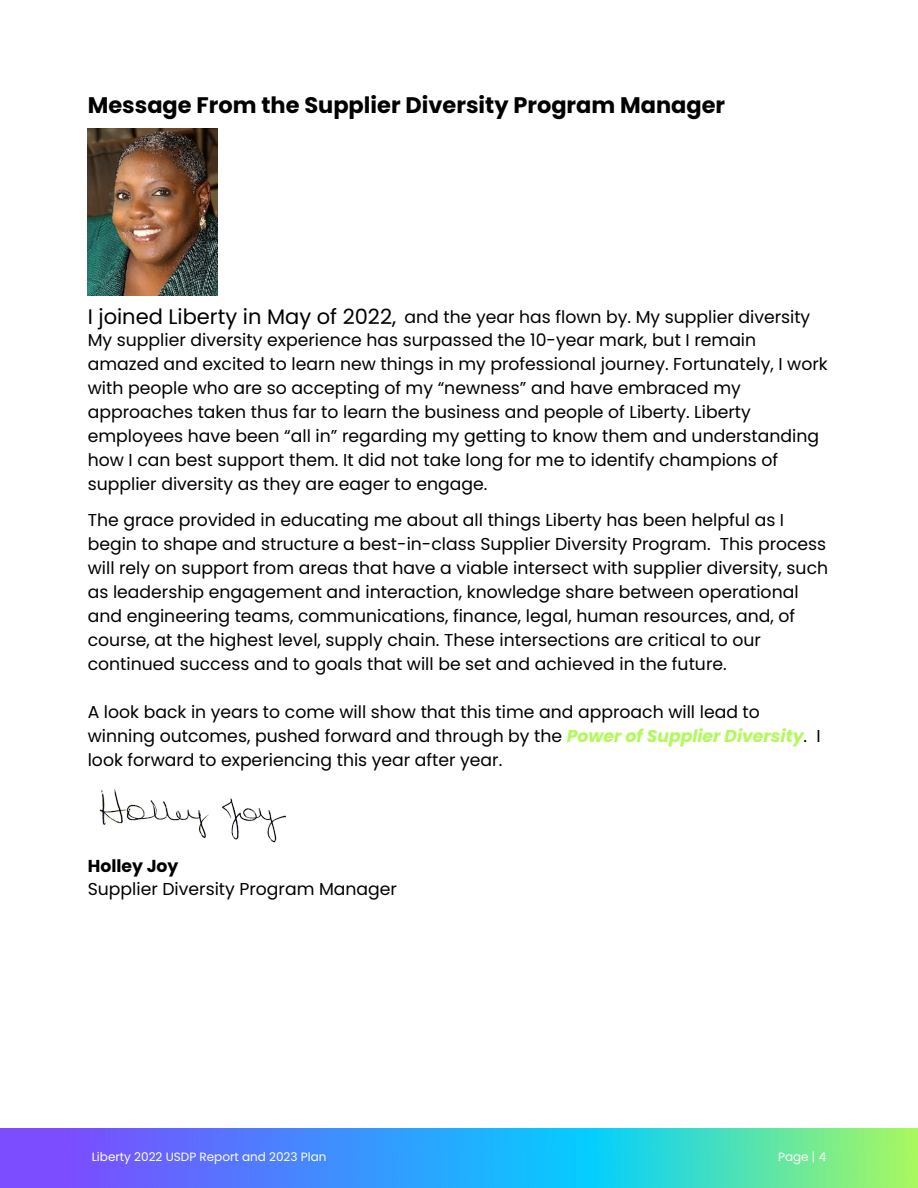
<style>
.page{position:relative;width:918px;height:1188px;background:#fff}
.page>*{position:absolute;margin:0;border:0;box-sizing:border-box;transform-origin:0 0}
.t1{font:700 22.5px "Poppins";color:#000}
.t2{font:17.25px/24px "Poppins";color:#000}
.t3{font:700 17.25px "Poppins";color:#000}
.t4{font:12px "Poppins";color:#fff}
.s1{font-size:21px}
.s2{font-weight:700;font-style:italic;color:#b2fa59}
</style>
<div class="page">
<img style="left:0;top:1128px;width:918px;height:5px">
<img style="left:0;top:1133px;width:918px;height:55px">
<img style="left:88px;top:128px;width:129px;height:168px">
<img style="left:99px;top:789px;width:187px;height:54px">
<h1 class="t1" style="left:88px;top:90px;width:639px">Message From the Supplier Diversity Program Manager</h1>
<p class="t2" style="left:88px;top:305px;width:724px"><span class="s1">I joined Liberty in May of 2022,</span> and the year has flown by. My supplier diversity</p>
<p class="t2" style="left:88px;top:328px;width:742px">My supplier diversity experience has surpassed the 10-year mark, but I remain amazed and excited to learn new things in my professional journey. Fortunately, I work with people who are so accepting of my “newness” and have embraced my approaches taken thus far to learn the business and people of Liberty. Liberty employees have been “all in” regarding my getting to know them and understanding how I can best support them. It did not take long for me to identify champions of supplier diversity as they are eager to engage.</p>
<p class="t2" style="left:88px;top:508px;width:742px">The grace provided in educating me about all things Liberty has been helpful as I begin to shape and structure a best-in-class Supplier Diversity Program. This process will rely on support from areas that have a viable intersect with supplier diversity, such as leadership engagement and interaction, knowledge share between operational and engineering teams, communications, finance, legal, human resources, and, of course, at the highest level, supply chain. These intersections are critical to our continued success and to goals that will be set and achieved in the future.</p>
<p class="t2" style="left:88px;top:700px;width:734px">A look back in years to come will show that this time and approach will lead to winning outcomes, pushed forward and through by the <span class="s2">Power of Supplier Diversity</span>. I look forward to experiencing this year after year.</p>
<p class="t3" style="left:88px;top:854px;width:92px">Holley Joy</p>
<p class="t2" style="left:88px;top:877px;width:311px">Supplier Diversity Program Manager</p>
<p class="t4" style="left:92px;top:1149px;width:236px">Liberty 2022 USDP Report and 2023 Plan</p>
<p class="t4" style="left:778px;top:1149px;width:50px">Page | 4</p>
</div>
